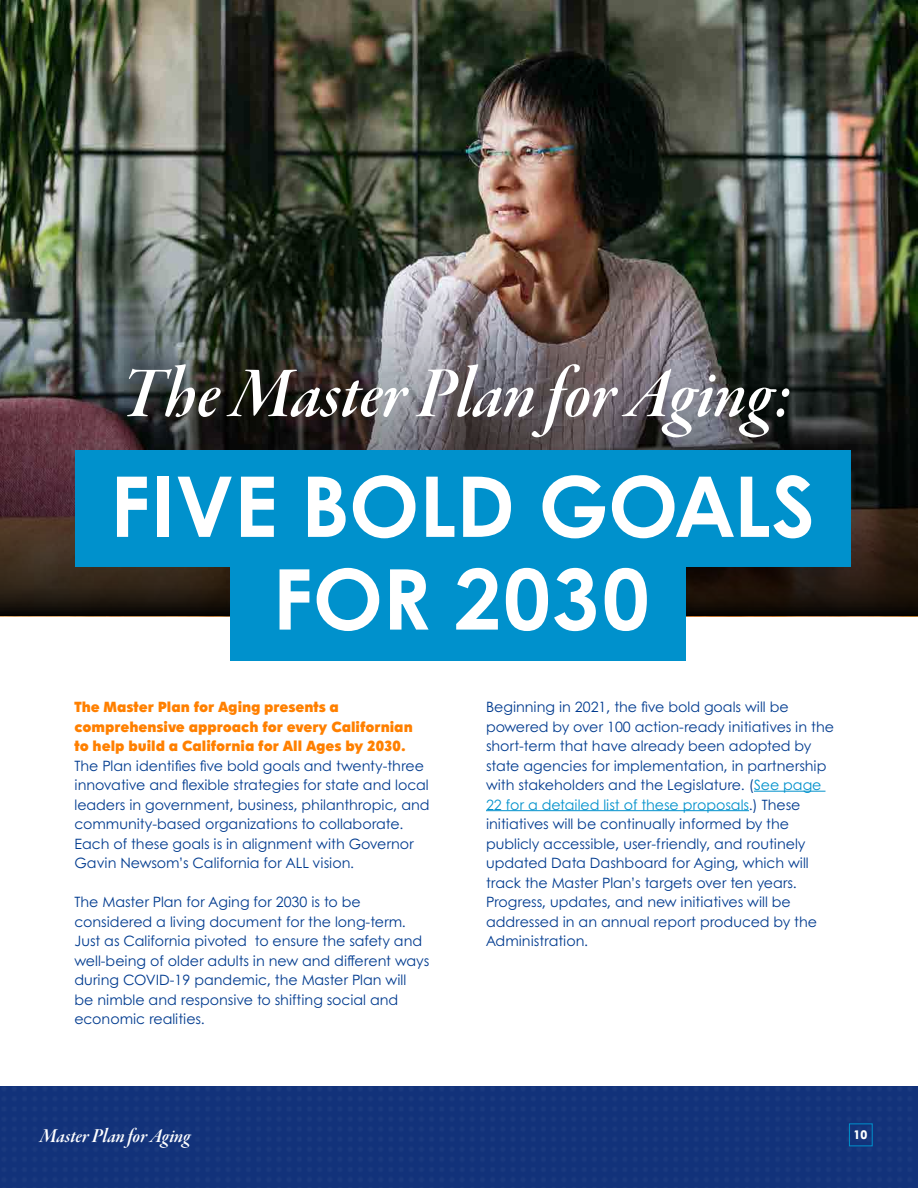
<style>
.page{position:relative;width:918px;height:1188px;background:#fff}
.page>*{position:absolute;margin:0;border:0;box-sizing:border-box;transform-origin:0 0}
.t1{font:700 83.85px "Century Gothic";color:#fff}
.t2{font:75.9px "Garamond Premr Pro Smbd It Disp";color:#fff}
.t3{font:21px "Garamond Premr Pro Smbd It Disp";color:#fff}
.t4{font:14.25px/19.5px "Century Gothic";color:#003b8f}
.t5{font:900 14.25px "Century Gothic";color:#ff8000}
.t6{font:14.25px "Century Gothic";color:#0091cc}
.t7{font:800 12px "Century Gothic";color:#fff}
.s1{color:#0091cc}
.s2{color:#003b8f}
</style>
<div class="page">
<img style="left:1px;top:0;width:916px;height:616px">
<img style="left:1px;top:283px;width:916px;height:332px">
<div style="left:75px;top:450px;width:776px;height:117px;background:#0091cc"></div>
<hr style="left:754px;top:791px;width:72px;height:1px;background:#0091cc">
<hr style="left:486px;top:810px;width:263px;height:1px;background:#0091cc">
<div style="left:230px;top:545px;width:456px;height:116px;background:#0091cc"></div>
<div style="left:0;top:1086px;width:918px;height:102px;background:#12327a"></div>
<div style="left:849px;top:1124px;width:24px;height:22px;border:1px solid #0091cc"></div>
<h2 class="t2" style="left:121px;top:353px;width:672px">The Master Plan for Aging:</h2>
<h1 class="t1" style="left:110px;top:451px;width:706px">FIVE BOLD GOALS</h1>
<p class="t1" style="left:273px;top:543px;width:381px">FOR 2030</p>
<p class="t5" style="left:75px;top:697px;width:266px">The Master Plan for Aging presents a</p>
<p class="t4" style="left:486px;top:697px;width:304px">Beginning in 2021, the five bold goals will be</p>
<p class="t5" style="left:75px;top:716px;width:340px">comprehensive approach for every Californian</p>
<p class="t4" style="left:486px;top:716px;width:349px">powered by over 100 action-ready initiatives in the</p>
<p class="t5" style="left:75px;top:736px;width:333px">to help build a California for All Ages by 2030.</p>
<p class="t4" style="left:486px;top:736px;width:327px">short-term that have already been adopted by</p>
<p class="t4" style="left:75px;top:755px;width:351px">The Plan identifies five bold goals and twenty-three</p>
<p class="t4" style="left:486px;top:755px;width:342px">state agencies for implementation, in partnership</p>
<p class="t4" style="left:75px;top:775px;width:356px">innovative and flexible strategies for state and local</p>
<p class="t4" style="left:486px;top:775px;width:337px">with stakeholders and the Legislature. (<span class="s1">See page</span></p>
<p class="t4" style="left:75px;top:794px;width:357px">leaders in government, business, philanthropic, and</p>
<p class="t6" style="left:486px;top:795px;width:316px">22 for a detailed list of these proposals<span class="s2">.) These</span></p>
<p class="t4" style="left:75px;top:814px;width:330px">community-based organizations to collaborate.</p>
<p class="t4" style="left:486px;top:814px;width:305px">initiatives will be continually informed by the</p>
<p class="t4" style="left:75px;top:833px;width:341px">Each of these goals is in alignment with Governor</p>
<p class="t4" style="left:486px;top:833px;width:321px">publicly accessible, user-friendly, and routinely</p>
<p class="t4" style="left:75px;top:853px;width:281px">Gavin Newsom’s California for ALL vision.</p>
<p class="t4" style="left:486px;top:853px;width:324px">updated Data Dashboard for Aging, which will track the Master Plan’s targets over ten years.</p>
<p class="t4" style="left:75px;top:892px;width:288px">The Master Plan for Aging for 2030 is to be</p>
<p class="t4" style="left:486px;top:892px;width:306px">Progress, updates, and new initiatives will be</p>
<p class="t4" style="left:75px;top:911px;width:333px">considered a living document for the long-term.</p>
<p class="t4" style="left:486px;top:911px;width:332px">addressed in an annual report produced by the</p>
<p class="t4" style="left:75px;top:931px;width:349px">Just as California pivoted to ensure the safety and</p>
<p class="t4" style="left:486px;top:931px;width:104px">Administration.</p>
<p class="t4" style="left:75px;top:950px;width:356px">well-being of older adults in new and different ways during COVID-19 pandemic, the Master Plan will<br>be nimble and responsive to shifting social and economic realities.</p>
<p class="t3" style="left:40px;top:1125px;width:152px">Master Plan for Aging</p>
<p class="t7" style="left:853px;top:1127px;width:15px">10</p>
</div>
